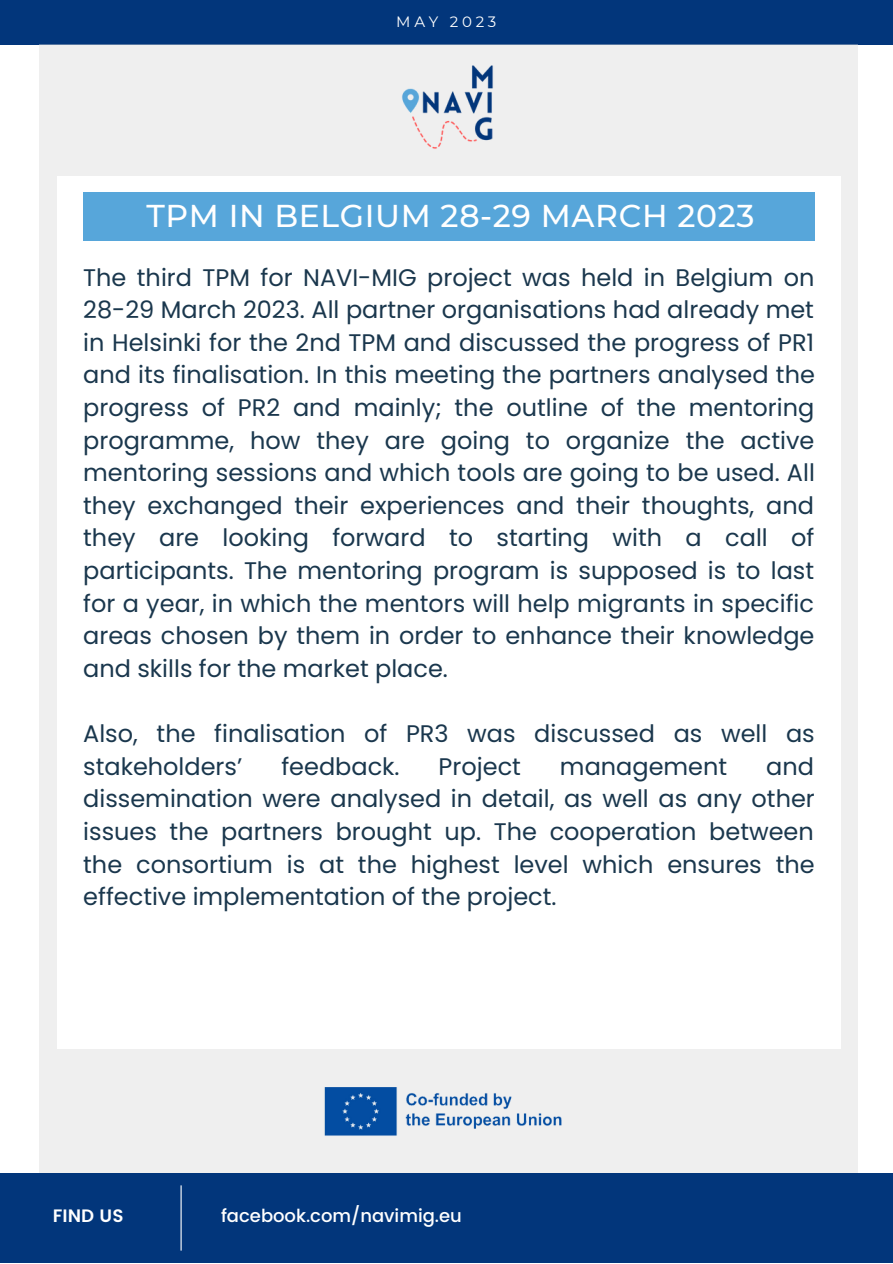
<style>
.page{position:relative;width:893px;height:1264px;background:#fff}
.page>*{position:absolute;margin:0;border:0;box-sizing:border-box;transform-origin:0 0}
.t1{font:500 31.5px "Montserrat";letter-spacing:.02em;color:#fff}
.t2{font:24px/32.5px "Poppins";color:#1a374d;text-align:justify}
.t3{font:500 18px "Poppins";color:#fff}
.t4{font:600 18px "Poppins";color:#fff}
.t5{font:15px "Montserrat";letter-spacing:.25em;color:#fff}
</style>
<div class="page">
<div style="left:0;top:0;width:892px;height:44px;background:#02367b"></div>
<div style="left:39px;top:45px;width:819px;height:1182px;background:#efefef"></div>
<div style="left:0;top:1173px;width:892px;height:89px;background:#02367b"></div>
<hr style="left:180px;top:1185px;width:2px;height:65px;background:#fff">
<div style="left:57px;top:176px;width:783px;height:873px;background:#fff"></div>
<img style="left:324px;top:1087px;width:238px;height:49px">
<div style="left:83px;top:192px;width:731px;height:49px;background:#57a6da"></div>
<img style="left:402px;top:65px;width:91px;height:84px">
<p class="t5" style="left:396px;top:12px;width:102px">MAY 2023</p>
<p class="t1" style="left:146px;top:196px;width:609px">TPM IN BELGIUM 28-29 MARCH 2023</p>
<p class="t2" style="left:83px;top:261px;width:733px">The third TPM for NAVI-MIG project was held in Belgium on 28-29 March 2023. All partner organisations had already met in Helsinki for the 2nd TPM and discussed the progress of PR1 and its finalisation. In this meeting the partners analysed the progress of PR2 and mainly; the outline of the mentoring programme, how they are going to organize the active mentoring sessions and which tools are going to be used. All they exchanged their experiences and their thoughts, and they are looking forward to starting with a call of participants. The mentoring program is supposed is to last for a year, in which the mentors will help migrants in specific areas chosen by them in order to enhance their knowledge and skills for the market place.</p>
<p class="t2" style="left:83px;top:717px;width:733px">Also, the finalisation of PR3 was discussed as well as stakeholders’</p>
<p class="t2" style="left:281px;top:750px;width:120px">feedback.</p>
<p class="t2" style="left:438px;top:750px;width:84px">Project</p>
<p class="t2" style="left:560px;top:750px;width:169px">management</p>
<p class="t2" style="left:83px;top:750px;width:733px;text-indent:683px">and dissemination were analysed in detail, as well as any other issues the partners brought up. The cooperation between the consortium is at the highest level which ensures the effective implementation of the project.</p>
<p class="t4" style="left:53px;top:1205px;width:72px">FIND US</p>
<p class="t3" style="left:221px;top:1205px;width:242px">facebook.com/navimig.eu</p>
</div>
